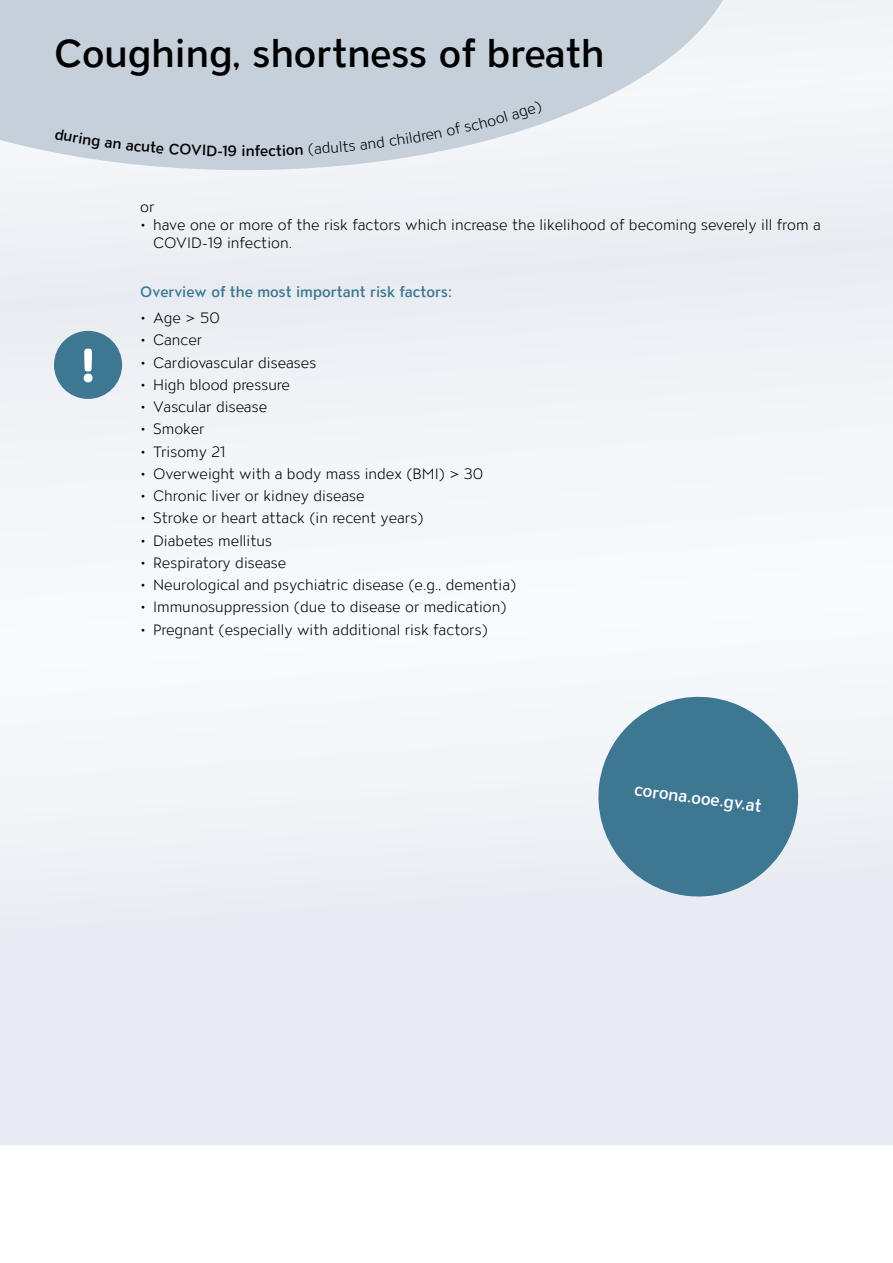
<style>
.page{position:relative;width:893px;height:1263px;background:#fff}
.page>*{position:absolute;margin:0;border:0;box-sizing:border-box;transform-origin:0 0}
.t1{font:800 51px "Domus";color:#fff}
.t2{font:500 39px "ATC Overlook";color:#000}
.P_p_weiß{font:500 17.25px "ATC Overlook";color:#fff}
.P_p_fließtext{font:300 15px/18px "ATC Overlook";color:#000}
.H2_h2{font:500 15px "ATC Overlook";color:#3d7792}
.t3{font:500 15px "ATC Overlook";color:#000}
</style>
<div class="page">
<div style="left:0;top:0;width:893px;height:1145px;background:#eff2f6"></div>
<svg style="left:0;top:0;width:723px;height:170px;fill:#c5d0db"></svg>
<svg style="left:598px;top:696px;width:201px;height:201px;fill:#3d7792"></svg>
<div style="left:54px;top:331px;width:68px;height:68px;background:#3d7792;border-radius:50%"></div>
<div style="left:55px;top:128px;width:172px;height:28px;background:#c5d0db"></div>
<svg style="left:255px;top:100px;width:288px;height:57px;background:#cad4de"></svg>
<h2 class="t2" style="left:54px;top:31px;width:552px">Coughing, shortness of breath</h2>
<h1 class="t1" style="left:81px;top:337px;width:16px">!</h1>
<p class="t3" style="left:228px;top:142px;width:29px">9 in</p>
<p class="P_p_fließtext" style="left:140px;top:198px;width:16px">or</p>
<p class="P_p_fließtext" style="left:153px;top:216px;width:669px;text-indent:-13px">• have one or more of the risk factors which increase the likelihood of becoming severely ill from a<br>COVID-19 infection.</p>
<h2 class="H2_h2" style="left:140px;top:283px;width:313px">Overview of the most important risk factors:</h2>
<p class="P_p_fließtext" style="left:140px;top:310px;width:81px">• Age &gt; 50</p>
<p class="P_p_fließtext" style="left:140px;top:332px;width:63px">• Cancer</p>
<p class="P_p_fließtext" style="left:140px;top:354px;width:178px">• Cardiovascular diseases</p>
<p class="P_p_fließtext" style="left:140px;top:376px;width:151px">• High blood pressure</p>
<p class="P_p_fließtext" style="left:140px;top:399px;width:128px">• Vascular disease</p>
<p class="P_p_fließtext" style="left:140px;top:421px;width:66px">• Smoker</p>
<p class="P_p_fließtext" style="left:140px;top:443px;width:87px">• Trisomy 21</p>
<p class="P_p_fließtext" style="left:140px;top:465px;width:345px">• Overweight with a body mass index (BMI) &gt; 30</p>
<p class="P_p_fließtext" style="left:140px;top:488px;width:226px">• Chronic liver or kidney disease</p>
<p class="P_p_fließtext" style="left:140px;top:510px;width:285px">• Stroke or heart attack (in recent years)</p>
<p class="P_p_fließtext" style="left:140px;top:532px;width:133px">• Diabetes mellitus</p>
<p class="P_p_fließtext" style="left:140px;top:554px;width:148px">• Respiratory disease</p>
<p class="P_p_fließtext" style="left:140px;top:577px;width:378px">• Neurological and psychiatric disease (e.g., dementia)</p>
<p class="P_p_fließtext" style="left:140px;top:599px;width:368px">• Immunosuppression (due to disease or medication)</p>
<p class="P_p_fließtext" style="left:140px;top:621px;width:349px">• Pregnant (especially with additional risk factors)</p>
<p class="P_p_weiß" style="left:636px;top:780px;width:129px;rotate:7deg">corona.ooe.gv.at</p>
</div>
